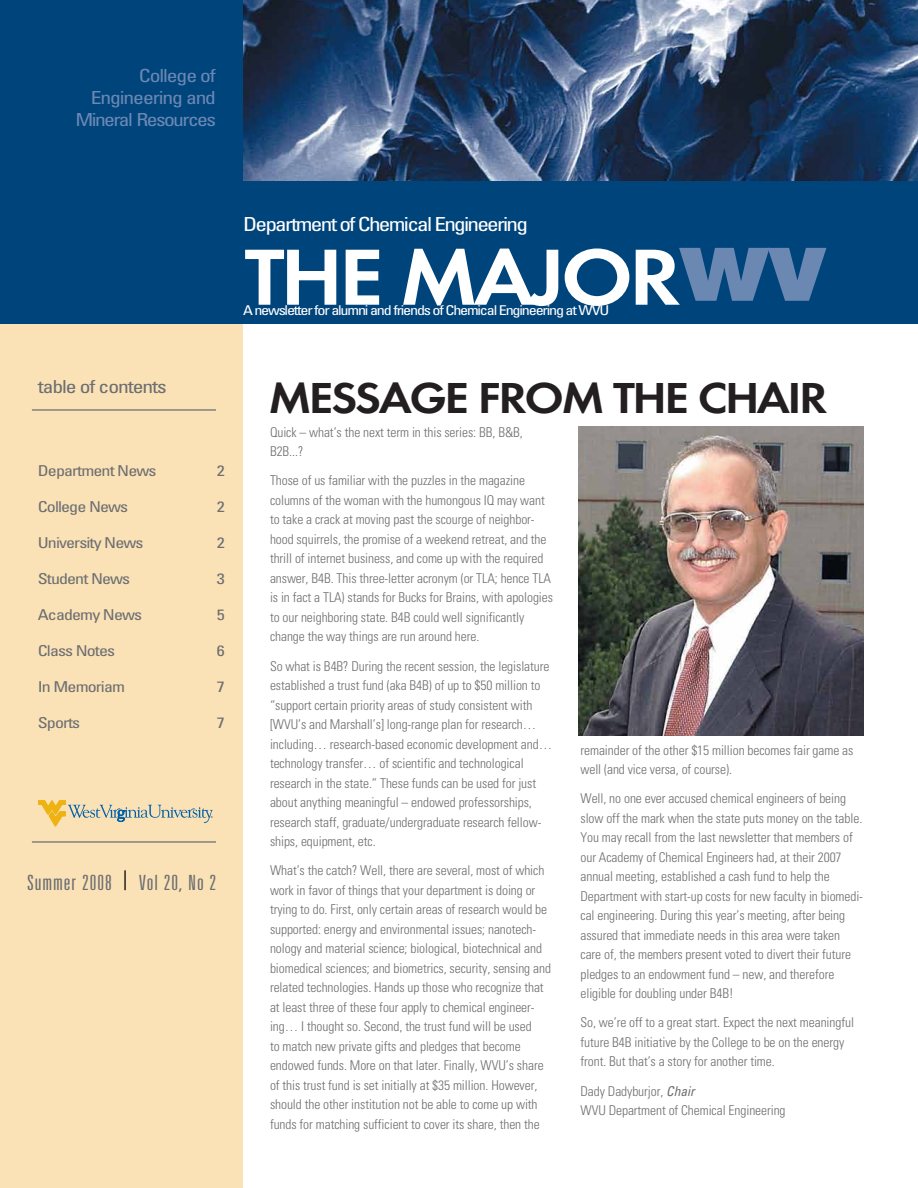
<style>
.page{position:relative;width:918px;height:1188px;background:#fff}
.page>*{position:absolute;margin:0;border:0;box-sizing:border-box;transform-origin:0 0}
.t1{font:900 102px "Helvetica Neue";color:#6b88b3}
.t2{font:600 82.5px "Futura T";color:#fff;scale:1.1 1}
.t3{font:600 45px "Futura T";letter-spacing:-.05em;color:#231f20;scale:1.1 1}
.t4{font:300 ultra-condensed 21px "Univers";letter-spacing:.04em;color:#6d6e71;scale:1.15 1}
.t5{font:condensed 19.35px "Univers";letter-spacing:-.075em;color:#fff;scale:1.2 1}
.t6{font:condensed 18px/21.9px "Univers";letter-spacing:-.05em;color:#6b88b3;text-align:right;scale:1.2 1}
.t7{font:condensed 18px "Univers";letter-spacing:-.05em;color:#6d6e71;scale:1.2 1}
.t8{font:condensed 15px "Univers";letter-spacing:-.05em;color:#6d6e71;scale:1.2 1}
.t9{font:300 condensed 13.5px/19.5px "Univers";letter-spacing:-.005em;color:#6d6e71}
.t10{font:condensed 13.5px "Univers";letter-spacing:-.075em;color:#fff;scale:1.2 1}
.t11{font:2.7px "Helvetica";color:#231f20}
.s1{font-family:"Futura T";font-weight:600;font-size:82.5px;color:#fff}
.s2{font-size:27px;color:#231f20}
.s3{font-weight:400;font-style:italic}
</style>
<div class="page">
<div style="left:0;top:321px;width:243px;height:867px;background:#fae2b6"></div>
<div style="left:0;top:0;width:918px;height:324px;background:#00447c"></div>
<svg style="left:38px;top:800px;width:175px;height:27px"></svg>
<img style="left:243px;top:0;width:675px;height:181px">
<hr style="left:32px;top:409px;width:184px;height:2px;background:#808285">
<hr style="left:32px;top:841px;width:184px;height:2px;background:#808285">
<img style="left:579px;top:426px;width:285px;height:309px">
<h3 class="t6" style="left:75px;top:64px;width:119px">College of<br>Engineering and<br>Mineral Resources</h3>
<h3 class="t5" style="left:243px;top:211px;width:239px">Department of Chemical Engineering</h3>
<h2 class="t2" style="left:244px;top:228px;width:257px">THE MAJO</h2>
<h1 class="t1" style="left:629px;top:204px;width:198px"><span class="s1">R</span>wv</h1>
<p class="t10" style="left:243px;top:301px;width:307px">A newsletter for alumni and friends of Chemical Engineering at WVU</p>
<h3 class="t7" style="left:38px;top:375px;width:109px">table of contents</h3>
<p class="t8" style="left:38px;top:461px;width:100px">Department News</p>
<p class="t8" style="left:217px;top:461px;width:8px">2</p>
<p class="t8" style="left:38px;top:497px;width:77px">College News</p>
<p class="t8" style="left:217px;top:497px;width:8px">2</p>
<p class="t8" style="left:38px;top:533px;width:90px">University News</p>
<p class="t8" style="left:217px;top:533px;width:8px">2</p>
<p class="t8" style="left:38px;top:569px;width:79px">Student News</p>
<p class="t8" style="left:217px;top:569px;width:8px">3</p>
<p class="t8" style="left:38px;top:605px;width:89px">Academy News</p>
<p class="t8" style="left:217px;top:605px;width:8px">5</p>
<p class="t8" style="left:38px;top:641px;width:66px">Class Notes</p>
<p class="t8" style="left:217px;top:641px;width:8px">6</p>
<p class="t8" style="left:38px;top:677px;width:74px">In Memoriam</p>
<p class="t8" style="left:217px;top:677px;width:8px">7</p>
<p class="t8" style="left:38px;top:713px;width:37px">Sports</p>
<p class="t8" style="left:217px;top:713px;width:8px">7</p>
<p class="t11" style="left:211px;top:815px;width:3px">®</p>
<h3 class="t4" style="left:27px;top:871px;width:166px">Summer 2008 <span class="s2">|</span> Vol 20, No 2</h3>
<h3 class="t3" style="left:268px;top:371px;width:510px">MESSAGE FROM THE CHAIR</h3>
<p class="t9" style="left:270px;top:422px;width:254px">Quick – what’s the next term in this series: BB, B&amp;B,<br>B2B...?</p>
<p class="t9" style="left:270px;top:471px;width:285px">Those of us familiar with the puzzles in the magazine columns of the woman with the humongous IQ may want to take a crack at moving past the scourge of neighbor&shy;hood squirrels, the promise of a weekend retreat, and the thrill of internet business, and come up with the required answer, B4B. This three-letter acronym (or TLA; hence TLA is in fact a TLA) stands for Bucks for Brains, with apologies to our neighboring state. B4B could well significantly change the way things are run around here.</p>
<p class="t9" style="left:270px;top:656px;width:284px">So what is B4B? During the recent session, the legislature established a trust fund (aka B4B) of up to $50 million to “support certain priority areas of study consistent with [WVU’s and Marshall’s] long-range plan for research… including… research-based economic development and… technology transfer… of scientific and technological research in the state.” These funds can be used for just about anything meaningful – endowed professorships, research staff, graduate/undergraduate research fellow&shy;ships, equipment, etc.</p>
<p class="t9" style="left:270px;top:861px;width:283px">What’s the catch? Well, there are several, most of which work in favor of things that your department is doing or trying to do. First, only certain areas of research would be supported: energy and environmental issues; nanotech&shy;nology and material science; biological, biotechnical and biomedical sciences; and biometrics, security, sensing and related technologies. Hands up those who recognize that at least three of these four apply to chemical engineer&shy;ing… I thought so. Second, the trust fund will be used<br>to match new private gifts and pledges that become endowed funds. More on that later. Finally, WVU’s share of this trust fund is set initially at $35 million. However, should the other institution not be able to come up with funds for matching sufficient to cover its share, then the</p>
<p class="t9" style="left:580px;top:740px;width:274px">remainder of the other $15 million becomes fair game as well (and vice versa, of course).</p>
<p class="t9" style="left:580px;top:789px;width:284px">Well, no one ever accused chemical engineers of being slow off the mark when the state puts money on the table.<br>You may recall from the last newsletter that members of our Academy of Chemical Engineers had, at their 2007 annual meeting, established a cash fund to help the Department with start-up costs for new faculty in biomedi&shy;cal engineering. During this year’s meeting, after being assured that immediate needs in this area were taken care of, the members present voted to divert their future pledges to an endowment fund – new, and therefore eligible for doubling under B4B!</p>
<p class="t9" style="left:580px;top:1013px;width:275px">So, we’re off to a great start. Expect the next meaningful future B4B initiative by the College to be on the energy front. But that’s a story for another time.</p>
<p class="t9" style="left:580px;top:1081px;width:207px">Dady Dadyburjor, <span class="s3">Chair<br></span>WVU Department of Chemical Engineering</p>
</div>
